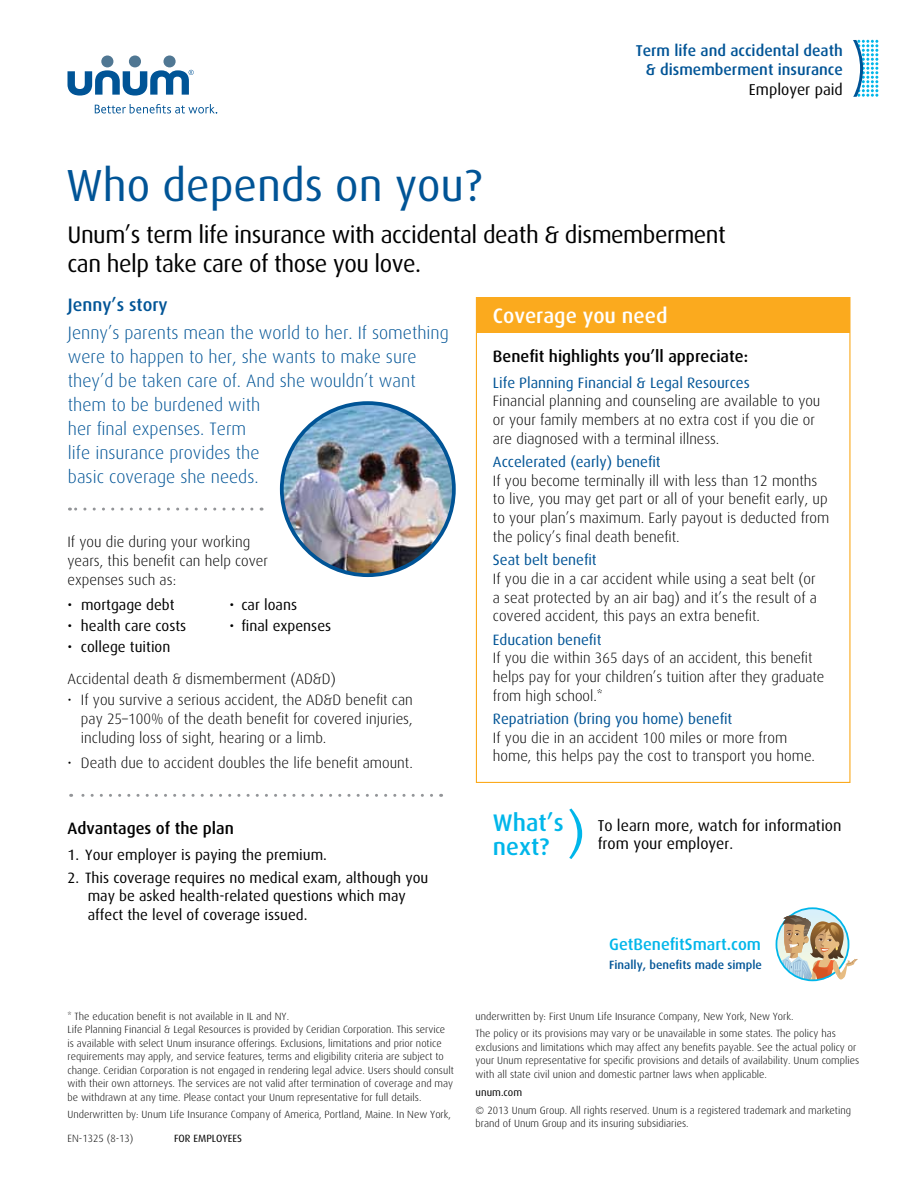
<style>
.page{position:relative;width:918px;height:1188px;background:#fff}
.page>*{position:absolute;margin:0;border:0;box-sizing:border-box;transform-origin:0 0}
.t1{font:45px "Dax";color:#005496}
.t2{font:24px/28.8px "Dax";letter-spacing:-.02em;color:#000}
.t3{font:500 24px/24.3px "Dax";color:#00b6ea}
.t4{font:500 21px "Dax";color:#fff}
.t5{font:300 18px/24px "Dax";color:#005496}
.t6{font:500 18px "Dax";color:#005496}
.t7{font:500 16.5px "Dax";color:#000}
.t8{font:500 16.5px "Dax";color:#00b6ea}
.t9{font:15.75px/18.8px "Dax";color:#000}
.t10{font:500 15.75px/19.5px "Dax";color:#005496;text-align:right}
.t11{font:300 15px/18.8px "Dax";color:#000}
.t12{font:15px/18.8px "Dax";color:#000}
.t13{font:15px "Dax";color:#005496}
.t14{font:500 12px "Dax";color:#005496}
.t15{font:300 10.5px/13.5px "Dax";color:#000}
.t16{font:10.5px "Dax";color:#000}
.s1{font-size:15px}
</style>
<div class="page">
<svg style="left:69px;top:508px;width:183px;height:3px"></svg>
<svg style="left:71px;top:794px;width:361px;height:3px"></svg>
<div style="left:101px;top:56px;width:12px;height:11px;background:#507793;border-radius:50%"></div>
<div style="left:129px;top:56px;width:12px;height:11px;background:#507793;border-radius:50%"></div>
<div style="left:163px;top:56px;width:13px;height:11px;background:#507793;border-radius:50%"></div>
<svg style="left:68px;top:70px;width:126px;height:26px"></svg>
<svg style="left:95px;top:104px;width:122px;height:10px"></svg>
<svg style="left:853px;top:40px;width:25px;height:57px"></svg>
<svg style="left:569px;top:808px;width:13px;height:51px"></svg>
<div style="left:476px;top:298px;width:374px;height:35px;background:#fbaa1e"></div>
<img style="left:282px;top:403px;width:172px;height:172px;border-radius:86px">
<div style="left:280px;top:401px;width:176px;height:176px;border:4px solid #005496;border-radius:50%"></div>
<svg style="left:776px;top:908px;width:72px;height:72px"></svg>
<div style="left:776px;top:907px;width:73px;height:74px;border:2px solid #00b6ea;border-radius:50%"></div>
<img style="left:780px;top:915px;width:78px;height:66px">
<h3 class="t10" style="left:636px;top:41px;width:209px">Term life and accidental death &amp; dismemberment insurance</h3>
<h3 class="t9" style="left:749px;top:80px;width:96px">Employer paid</h3>
<h1 class="t1" style="left:66px;top:161px;width:417px">Who depends on you?</h1>
<h2 class="t2" style="left:68px;top:221px;width:660px">Unum’s term life insurance with accidental death &amp; dismemberment can help take care of those you love.</h2>
<h3 class="t6" style="left:68px;top:295px;width:101px">Jenny’s story</h3>
<p class="t5" style="left:68px;top:321px;width:382px">Jenny’s parents mean the world to her. If something were to happen to her, she wants to make sure they’d be taken care of. And she wouldn’t want them to be burdened with<br>her final expenses. Term<br>life insurance provides the<br>basic coverage she needs.</p>
<h3 class="t4" style="left:493px;top:304px;width:176px">Coverage you need</h3>
<h3 class="t7" style="left:493px;top:347px;width:257px">Benefit highlights you’ll appreciate:</h3>
<h3 class="t13" style="left:493px;top:374px;width:258px">Life Planning Financial &amp; Legal Resources</h3>
<h3 class="t11" style="left:493px;top:392px;width:329px">Financial planning and counseling are available to you or your family members at no extra cost if you die or are diagnosed with a terminal illness.</h3>
<h3 class="t13" style="left:493px;top:453px;width:169px">Accelerated (early) benefit</h3>
<h3 class="t11" style="left:493px;top:471px;width:338px">If you become terminally ill with less than 12 months to live, you may get part or all of your benefit early, up to your plan’s maximum. Early payout is deducted from the policy’s final death benefit.</h3>
<h3 class="t13" style="left:493px;top:552px;width:105px">Seat belt benefit</h3>
<h3 class="t11" style="left:493px;top:569px;width:326px;text-align:justify">If you die in a car accident while using a seat belt (or a seat protected by an air bag) and it’s the result of a covered accident, this pays an extra benefit.</h3>
<h3 class="t13" style="left:493px;top:631px;width:110px">Education benefit</h3>
<h3 class="t11" style="left:493px;top:649px;width:333px">If you die within 365 days of an accident, this benefit helps pay for your children’s tuition after they graduate from high school.*</h3>
<h3 class="t13" style="left:493px;top:710px;width:241px">Repatriation (bring you home) benefit</h3>
<h3 class="t11" style="left:493px;top:728px;width:324px">If you die in an accident 100 miles or more from home, this helps pay the cost to transport you home.</h3>
<h3 class="t11" style="left:68px;top:533px;width:202px">If you die during your working years, this benefit can help cover expenses such as:</h3>
<h3 class="t12" style="left:68px;top:596px;width:109px">• mortgage debt</h3>
<h3 class="t12" style="left:230px;top:596px;width:69px">• car loans</h3>
<h3 class="t12" style="left:67px;top:617px;width:120px">• health care costs</h3>
<h3 class="t12" style="left:229px;top:617px;width:103px">• final expenses</h3>
<h3 class="t12" style="left:67px;top:638px;width:104px">• college tuition</h3>
<h3 class="t11" style="left:67px;top:670px;width:270px">Accidental death &amp; dismemberment (AD&amp;D)</h3>
<h3 class="t11" style="left:81px;top:691px;width:333px;text-align:justify;text-indent:-14px">• If you survive a serious accident, the AD&amp;D benefit can pay 25–100% of the death benefit for covered injuries, including loss of sight, hearing or a limb.</h3>
<h3 class="t11" style="left:67px;top:754px;width:347px">• Death due to accident doubles the life benefit amount.</h3>
<h3 class="t7" style="left:68px;top:819px;width:168px">Advantages of the plan</h3>
<h3 class="t12" style="left:68px;top:845px;width:261px">1. Your employer is paying the premium.</h3>
<h3 class="t12" style="left:88px;top:868px;width:342px;text-indent:-20px">2. This coverage requires no medical exam, although you may be asked health-related questions which may affect the level of coverage issued.</h3>
<p class="t15" style="left:68px;top:1009px;width:388px">* The education benefit is not available in IL and NY.<br>Life Planning Financial &amp; Legal Resources is provided by Ceridian Corporation. This service is available with select Unum insurance offerings. Exclusions, limitations and prior notice requirements may apply, and service features, terms and eligibility criteria are subject to change. Ceridian Corporation is not engaged in rendering legal advice. Users should consult with their own attorneys. The services are not valid after termination of coverage and may be withdrawn at any time. Please contact your Unum representative for full details.</p>
<p class="t15" style="left:68px;top:1108px;width:385px">Underwritten by: Unum Life Insurance Company of America, Portland, Maine. In New York,</p>
<p class="t15" style="left:68px;top:1132px;width:68px">EN-1325 (8-13)</p>
<p class="t16" style="left:174px;top:1133px;width:69px">FOR EMPLOYEES</p>
<h2 class="t3" style="left:493px;top:811px;width:72px">What’s next?</h2>
<h3 class="t9" style="left:598px;top:816px;width:245px">To learn more, watch for information from your employe<span class="s1">r.</span></h3>
<h3 class="t8" style="left:609px;top:935px;width:153px">GetBenefitSmart.com</h3>
<p class="t14" style="left:609px;top:958px;width:154px">Finally, benefits made simple</p>
<p class="t15" style="left:476px;top:1007px;width:362px;line-height:17.9px">underwritten by: First Unum Life Insurance Company, New York, New York.<br>The policy or its provisions may vary or be unavailable in some states. The policy has</p>
<p class="t15" style="left:476px;top:1041px;width:385px">exclusions and limitations which may affect any benefits payable. See the actual policy or your Unum representative for specific provisions and details of availability. Unum complies with all state civil union and domestic partner laws when applicable.</p>
<p class="t16" style="left:476px;top:1086px;width:48px">unum.com</p>
<p class="t15" style="left:476px;top:1103px;width:377px">© 2013 Unum Group. All rights reserved. Unum is a registered trademark and marketing brand of Unum Group and its insuring subsidiaries.</p>
</div>
